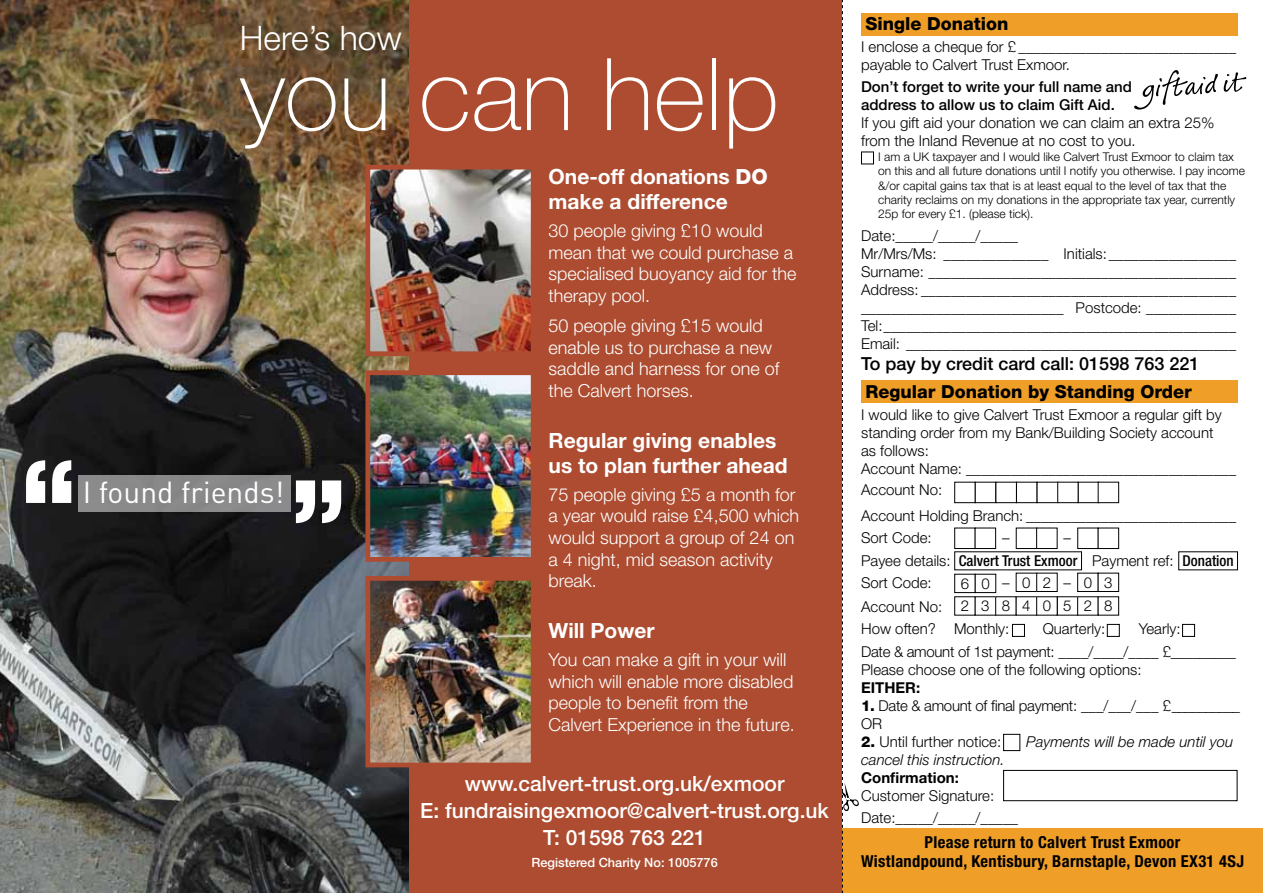
<style>
.page{position:relative;width:1263px;height:893px;background:#fff}
.page>*{position:absolute;margin:0;border:0;box-sizing:border-box;transform-origin:0 0}
.t1{font:900 condensed 114px "Helvetica Neue LT Std";color:#fff}
.t2{font:100 100.5px "Helvetica Neue LT Std";color:#fff}
.t3{font:300 33.75px "Helvetica Neue LT Std";color:#fff}
.t4{font:30px "DIN";color:#fff}
.t5{font:500 21px/27px "Helvetica Neue LT Std";color:#fff;text-align:center}
.t6{font:700 21px/25.2px "Helvetica Neue LT Std";color:#fff}
.t7{font:300 18px/21.6px "Helvetica Neue LT Std";color:#fff}
.t8{font:800 18px "Helvetica Neue LT Std";color:#000}
.t9{font:500 18px "Helvetica Neue LT Std";color:#000}
.t10{font:700 condensed 16.5px/19.8px "Helvetica Neue LT Std";letter-spacing:.02em;color:#000;text-align:center}
.t11{font:300 15px/18px "Helvetica Neue LT Std";color:#000}
.t12{font:300 15px/22.2px "Helvetica Neue LT Std";letter-spacing:-.02em;color:#000}
.t13{font:500 15px/18px "Helvetica Neue LT Std";color:#000}
.t14{font:italic 300 15px "Helvetica Neue LT Std";color:#000}
.t15{font:500 condensed 15px "Helvetica Neue LT Std";color:#000}
.t16{font:700 15px "Helvetica Neue LT Std";color:#000}
.t17{font:300 15px/23.7px "Helvetica Neue LT Std";letter-spacing:.81em;color:#000;text-align:center}
.t18{font:500 12.75px "Helvetica Neue LT Std";color:#fff}
.t19{font:300 12px/14.4px "Helvetica Neue LT Std";color:#000}
.s1{font-weight:800}
</style>
<div class="page">
<div style="left:861px;top:13px;width:377px;height:23px;background:#ef9e28"></div>
<div style="left:861px;top:381px;width:377px;height:22px;background:#ef9e28"></div>
<div style="left:842px;top:828px;width:421px;height:65px;background:#ef9e28"></div>
<div style="left:0;top:0;width:842px;height:893px;background:#ad4c30"></div>
<svg style="left:1134px;top:70px;width:112px;height:40px"></svg>
<div style="left:861px;top:152px;width:13px;height:12px;border:1px solid #000"></div>
<div style="left:1012px;top:624px;width:13px;height:13px;border:1px solid #000"></div>
<div style="left:1003px;top:734px;width:17px;height:17px;border:1px solid #000"></div>
<div style="left:1003px;top:770px;width:234px;height:31px;border:1px solid #000"></div>
<div style="left:1107px;top:624px;width:13px;height:13px;border:1px solid #000"></div>
<div style="left:1182px;top:624px;width:13px;height:13px;border:1px solid #000"></div>
<svg style="left:842px;top:0;width:17px;height:893px"></svg>
<img style="left:0;top:0;width:408px;height:893px">
<img style="left:371px;top:376px;width:158px;height:180px">
<div style="left:365px;top:370px;width:170px;height:192px;border:5px solid #ad4c30"></div>
<img style="left:371px;top:582px;width:158px;height:179px">
<div style="left:365px;top:576px;width:170px;height:191px;border:5px solid #ad4c30"></div>
<div style="left:78px;top:475px;width:212px;height:36px;background:#8a8a8a"></div>
<div style="left:1016px;top:573px;width:21px;height:19px;border:1px solid #000"></div>
<div style="left:1036px;top:573px;width:21px;height:19px;border:1px solid #000"></div>
<div style="left:954px;top:482px;width:21px;height:21px;border:1px solid #000"></div>
<div style="left:975px;top:482px;width:21px;height:21px;border:1px solid #000"></div>
<div style="left:995px;top:482px;width:22px;height:21px;border:1px solid #000"></div>
<div style="left:1016px;top:482px;width:21px;height:21px;border:1px solid #000"></div>
<div style="left:1037px;top:482px;width:21px;height:21px;border:1px solid #000"></div>
<div style="left:1057px;top:482px;width:21px;height:21px;border:1px solid #000"></div>
<div style="left:1078px;top:482px;width:21px;height:21px;border:1px solid #000"></div>
<div style="left:1098px;top:482px;width:21px;height:21px;border:1px solid #000"></div>
<div style="left:1057px;top:596px;width:21px;height:19px;border:1px solid #000"></div>
<div style="left:1077px;top:528px;width:21px;height:21px;border:1px solid #000"></div>
<div style="left:1098px;top:528px;width:21px;height:21px;border:1px solid #000"></div>
<div style="left:954px;top:528px;width:21px;height:21px;border:1px solid #000"></div>
<div style="left:975px;top:528px;width:21px;height:21px;border:1px solid #000"></div>
<div style="left:1016px;top:528px;width:21px;height:21px;border:1px solid #000"></div>
<div style="left:1036px;top:528px;width:21px;height:21px;border:1px solid #000"></div>
<div style="left:1077px;top:573px;width:21px;height:19px;border:1px solid #000"></div>
<div style="left:1098px;top:573px;width:21px;height:19px;border:1px solid #000"></div>
<div style="left:954px;top:574px;width:21px;height:19px;border:1px solid #000"></div>
<div style="left:975px;top:574px;width:21px;height:19px;border:1px solid #000"></div>
<img style="left:371px;top:171px;width:158px;height:179px">
<div style="left:365px;top:165px;width:170px;height:191px;border:5px solid #ad4c30"></div>
<h1 class="t1" style="left:21px;top:431px;width:56px">“</h1>
<h3 class="t3" style="left:240px;top:17px;width:163px">Here’s how</h3>
<h2 class="t2" style="left:240px;top:37px;width:540px">you can help</h2>
<h3 class="t6" style="left:549px;top:163px;width:221px">One-off donations <span class="s1">DO </span>make a difference</h3>
<p class="t7" style="left:549px;top:220px;width:250px">30 people giving £10 would mean that we could purchase a specialised buoyancy aid for the therapy pool.</p>
<p class="t7" style="left:549px;top:315px;width:233px">50 people giving £15 would enable us to purchase a new saddle and harness for one of the Calvert horses.</p>
<h3 class="t6" style="left:549px;top:427px;width:241px">Regular giving enables us to plan further ahead</h3>
<p class="t7" style="left:549px;top:483px;width:252px">75 people giving £5 a month for a year would raise £4,500 which would support a group of 24 on a 4 night, mid season activity break.</p>
<h3 class="t6" style="left:549px;top:617px;width:108px">Will Power</h3>
<p class="t7" style="left:549px;top:648px;width:248px">You can make a gift in your will which will enable more disabled people to benefit from the<br>Calvert Experience in the future.</p>
<h1 class="t1" style="left:291px;top:451px;width:56px">”</h1>
<h3 class="t4" style="left:83px;top:473px;width:203px">I found friends!</h3>
<h3 class="t5" style="left:420px;top:770px;width:410px">www.calvert-trust.org.uk/exmoor<br>E: fundraisingexmoor@calvert-trust.org.uk<br>T: 01598 763 221</h3>
<p class="t18" style="left:531px;top:855px;width:188px">Registered Charity No: 1005776</p>
<p class="t8" style="left:865px;top:13px;width:145px">Single Donation</p>
<p class="t11" style="left:861px;top:37px;width:376px">I enclose a cheque for £ _____________________________ payable to Calvert Trust Exmoor.</p>
<p class="t13" style="left:861px;top:78px;width:272px">Don’t forget to write your full name and address to allow us to claim Gift Aid.</p>
<p class="t11" style="left:861px;top:114px;width:355px">If you gift aid your donation we can claim an extra 25% from the Inland Revenue at no cost to you.</p>
<p class="t19" style="left:878px;top:149px;width:368px">I am a UK taxpayer and I would like Calvert Trust Exmoor to claim tax on this and all future donations until I notify you otherwise. I pay income &amp;/or capital gains tax that is at least equal to the level of tax that the charity reclaims on my donations in the appropriate tax year, currently 25p for every £1. (please tick).</p>
<p class="t11" style="left:861px;top:226px;width:376px">Date:_____/_____/_____<br>Mr/Mrs/Ms: ______________ Initials:_________________ Surname: _________________________________________ Address: __________________________________________ ___________________________ Postcode: ____________ Tel:_______________________________________________ Email: ____________________________________________</p>
<p class="t9" style="left:861px;top:353px;width:340px">To pay by credit card call: 01598 763 221</p>
<p class="t8" style="left:865px;top:381px;width:328px">Regular Donation by Standing Order</p>
<p class="t11" style="left:861px;top:406px;width:376px">I would like to give Calvert Trust Exmoor a regular gift by standing order from my Bank/Building Society account<br>as follows:<br>Account Name: ____________________________________</p>
<p class="t11" style="left:861px;top:476px;width:376px;line-height:26.5px">Account No:<br>Account Holding Branch: ____________________________</p>
<p class="t11" style="left:861px;top:529px;width:72px">Sort Code:</p>
<p class="t11" style="left:1002px;top:529px;width:9px">–</p>
<p class="t11" style="left:1064px;top:529px;width:9px">–</p>
<p class="t11" style="left:861px;top:551px;width:91px">Payee details:</p>
<p class="t11" style="left:1092px;top:551px;width:83px">Payment ref:</p>
<p class="t11" style="left:861px;top:573px;width:72px">Sort Code:</p>
<p class="t11" style="left:1002px;top:573px;width:9px">–</p>
<p class="t11" style="left:1064px;top:573px;width:9px">–</p>
<p class="t11" style="left:861px;top:595px;width:150px;line-height:22.2px">Account No:<br>How often? Monthly:</p>
<p class="t15" style="left:959px;top:552px;width:120px">Calvert Trust Exmoor</p>
<p class="t15" style="left:1182px;top:552px;width:53px">Donation</p>
<p class="t17" style="left:961px;top:570px;width:153px">0 2<br>23840528</p>
<p class="t11" style="left:961px;top:574px;width:30px">6 0</p>
<p class="t11" style="left:1084px;top:573px;width:30px">0 3</p>
<p class="t11" style="left:1043px;top:620px;width:64px">Quarterly:</p>
<p class="t12" style="left:861px;top:618px;width:376px;text-indent:278px">Yearly:<br>Date &amp; amount of 1st payment: ____/____/____ £_________</p>
<p class="t11" style="left:861px;top:660px;width:282px">Please choose one of the following options:</p>
<p class="t16" style="left:861px;top:678px;width:61px">EITHER:</p>
<p class="t12" style="left:861px;top:696px;width:380px;line-height:18px"><span class="s1">1.</span> Date &amp; amount of final payment: ___/___/___ £__________<br>OR</p>
<p class="t11" style="left:861px;top:732px;width:142px"><span class="s1">2.</span> Until further notice:</p>
<p class="t14" style="left:1026px;top:732px;width:208px">Payments will be made until you</p>
<p class="t14" style="left:861px;top:750px;width:145px">cancel this instruction.</p>
<p class="t16" style="left:861px;top:768px;width:99px">Confirmation:</p>
<p class="t11" style="left:861px;top:784px;width:158px;line-height:22.2px">Customer Signature:<br>Date:_____/_____/_____</p>
<p class="t10" style="left:861px;top:832px;width:384px">Please return to Calvert Trust Exmoor<br>Wistlandpound, Kentisbury, Barnstaple, Devon EX31 4SJ</p>
</div>
